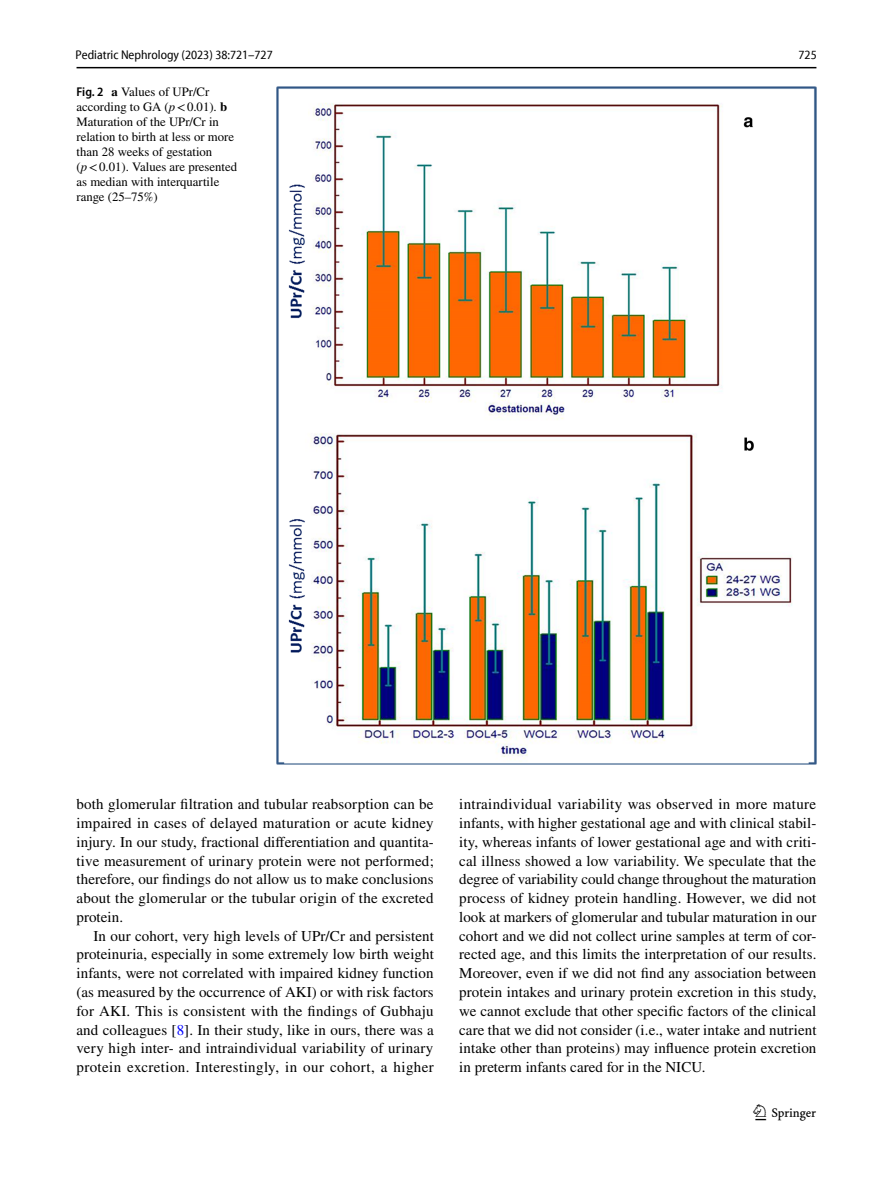
<style>
.page{position:relative;width:893px;height:1187px;background:#fff}
.page>*{position:absolute;margin:0;border:0;box-sizing:border-box;transform-origin:0 0}
.t1{font:22.5px "Springnew Regular 3";color:#000}
.t2{font:15px/18.8px "STIX";letter-spacing:.015em;color:#000;text-align:justify}
.t3{font:12.75px/15px "STIX";color:#000}
.t4{font:semi-condensed 12.75px "Myriad Pro Unic";color:#000}
.s1{font-family:"Myriad Pro";font-weight:600;font-stretch:semi-condensed}
.s2{font-weight:700}
.s3{font-style:italic}
.s4{color:#00f}
</style>
<div class="page">
<hr style="left:77px;top:67px;width:739px;height:1px;background:#000">
<img style="left:276px;top:87px;width:540px;height:678px">
<p class="t4" style="left:76px;top:50px;width:199px">Pediatric Nephrology (2023) 38:721–727</p>
<p class="t4" style="left:799px;top:50px;width:20px">725</p>
<p class="t3" style="left:77px;top:85px;width:162px"><span class="s1">Fig. 2</span> <span class="s2">a</span> Values of UPr/Cr according to GA (<span class="s3">p</span>&lt;0.01). <span class="s2">b<br></span>Maturation of the UPr/Cr in relation to birth at less or more than 28 weeks of gestation (<span class="s3">p</span>&lt;0.01). Values are presented as median with interquartile range (25–75%)</p>
<p class="t2" style="left:77px;top:796px;width:359px">both glomerular filtration and tubular reabsorption can be impaired in cases of delayed maturation or acute kidney injury. In our study, fractional differentiation and quantita&shy;tive measurement of urinary protein were not performed; therefore, our findings do not allow us to make conclusions about the glomerular or the tubular origin of the excreted protein.</p>
<p class="t2" style="left:77px;top:927px;width:359px;text-indent:17px">In our cohort, very high levels of UPr/Cr and persistent proteinuria, especially in some extremely low birth weight infants, were not correlated with impaired kidney function (as measured by the occurrence of AKI) or with risk factors for AKI. This is consistent with the findings of Gubhaju and colleagues [<span class="s4">8</span>]. In their study, like in ours, there was a very high inter- and intraindividual variability of urinary protein excretion. Interestingly, in our cohort, a higher</p>
<p class="t2" style="left:459px;top:796px;width:359px">intraindividual variability was observed in more mature infants, with higher gestational age and with clinical stabil&shy;ity, whereas infants of lower gestational age and with criti&shy;cal illness showed a low variability. We speculate that the degree of variability could change throughout the maturation process of kidney protein handling. However, we did not look at markers of glomerular and tubular maturation in our cohort and we did not collect urine samples at term of cor&shy;rected age, and this limits the interpretation of our results.<br>Moreover, even if we did not find any association between protein intakes and urinary protein excretion in this study, we cannot exclude that other specific factors of the clinical care that we did not consider (i.e., water intake and nutrient intake other than proteins) may influence protein excretion in preterm infants cared for in the NICU.</p>
<h1 class="t1" style="left:755px;top:1104px;width:62px">1 3</h1>
</div>
